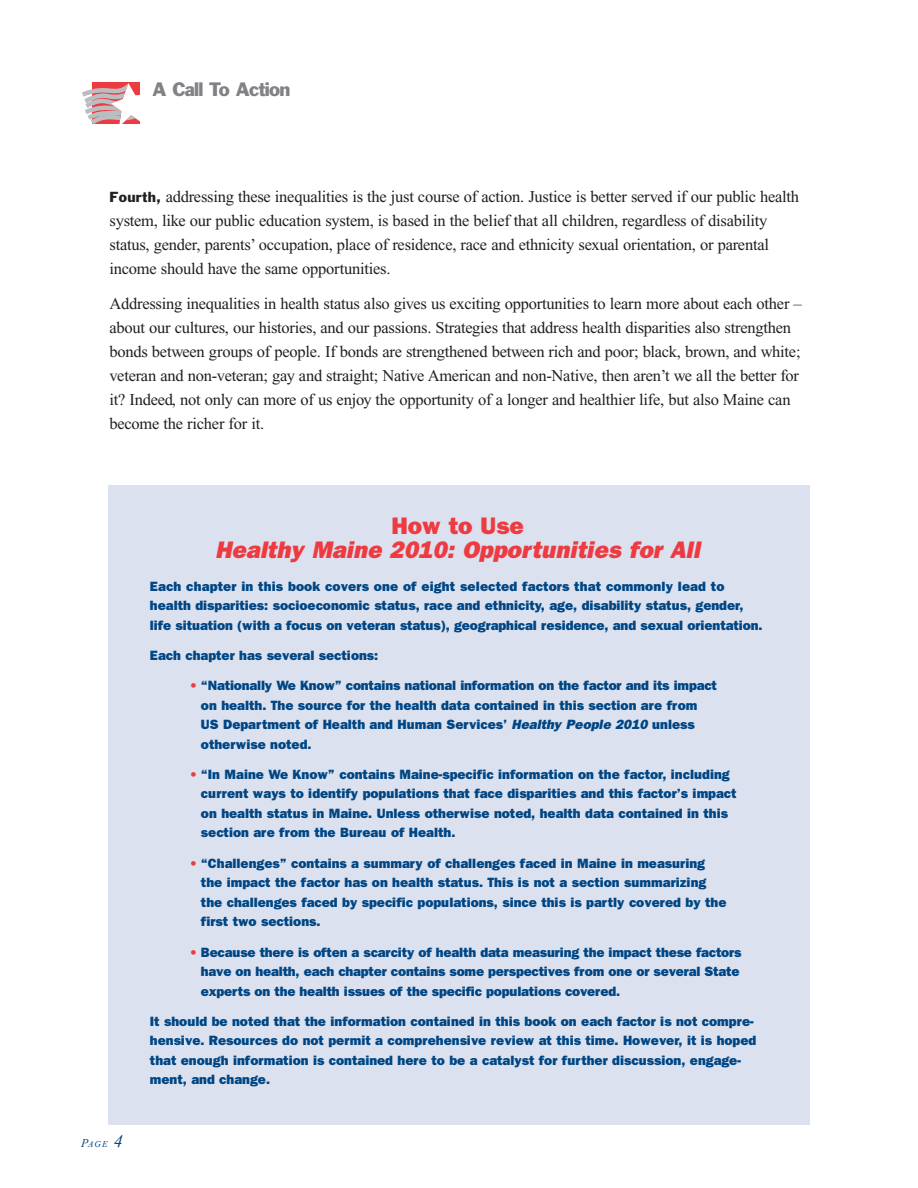
<style>
.page{position:relative;width:918px;height:1188px;background:#fff}
.page>*{position:absolute;margin:0;border:0;box-sizing:border-box;transform-origin:0 0}
.t1{font:italic 800 24px "Franklin Gothic";color:#ee3a41}
.t2{font:800 24px "Franklin Gothic";color:#ee3a41}
.t3{font:18px "Franklin Gothic";letter-spacing:-.035em;color:#808285}
.t4{font:16.5px/24px "Times New Roman";letter-spacing:-.015em;color:#231f20}
.t5{font:800 13.5px/19.5px "Franklin Gothic";color:#004684}
.t6{font:italic 9px "Times New Roman";color:#004684}
.s1{font-family:"Franklin Gothic";font-size:13.5px}
.s2{font-size:12px}
.s3{font-size:18px}
.s4{color:#ee3a41}
.s5{font-style:italic}
</style>
<div class="page">
<div style="left:93px;top:82px;width:47px;height:41px;background:#ee3a41"></div>
<svg style="left:82px;top:83px;width:58px;height:42px"></svg>
<div style="left:108px;top:485px;width:702px;height:640px;background:#dbe1ee"></div>
<h2 class="t3" style="left:153px;top:82px;width:139px">A Call To Action</h2>
<p class="t4" style="left:109px;top:186px;width:691px"><span class="s1">Fourth,</span> addressing these inequalities is the just course of action. Justice is better served if our public health system, like our public education system, is based in the belief that all children, regardless of disability status, gender, parents’ occupation, place of residence, race and ethnicity sexual orientation, or parental income should have the same opportunities.</p>
<p class="t4" style="left:109px;top:293px;width:694px">Addressing inequalities in health status also gives us exciting opportunities to learn more about each other – about our cultures, our histories, and our passions. Strategies that address health disparities also strengthen bonds between groups of people. If bonds are strengthened between rich and poor; black, brown, and white; veteran and non-veteran; gay and straight; Native American and non-Native, then aren’t we all the better for it? Indeed, not only can more of us enjoy the opportunity of a longer and healthier life, but also Maine can become the richer for it.</p>
<p class="t6" style="left:81px;top:1141px;width:43px"><span class="s2">P</span>AGE <span class="s3">4</span></p>
<h1 class="t2" style="left:391px;top:517px;width:134px">How to Use</h1>
<h1 class="t1" style="left:215px;top:541px;width:486px">Healthy Maine 2010: Opportunities for All</h1>
<p class="t5" style="left:150px;top:577px;width:614px">Each chapter in this book covers one of eight selected factors that commonly lead to health disparities: socioeconomic status, race and ethnicity, age, disability status, gender, life situation (with a focus on veteran status), geographical residence, and sexual orientation.</p>
<p class="t5" style="left:150px;top:647px;width:230px">Each chapter has several sections:</p>
<p class="t5" style="left:201px;top:677px;width:517px;text-indent:-11px"><span class="s4">•</span> “Nationally We Know” contains national information on the factor and its impact on health. The source for the health data contained in this section are from US Department of Health and Human Services’ <span class="s5">Healthy People 2010</span> unless otherwise noted.</p>
<p class="t5" style="left:201px;top:766px;width:537px;text-indent:-11px"><span class="s4">•</span> “In Maine We Know” contains Maine-specific information on the factor, including current ways to identify populations that face disparities and this factor’s impact on health status in Maine. Unless otherwise noted, health data contained in this section are from the Bureau of Health.</p>
<p class="t5" style="left:201px;top:854px;width:527px;text-indent:-11px"><span class="s4">•</span> “Challenges” contains a summary of challenges faced in Maine in measuring the impact the factor has on health status. This is not a section summarizing the challenges faced by specific populations, since this is partly covered by the first two sections.</p>
<p class="t5" style="left:201px;top:943px;width:542px;text-indent:-11px"><span class="s4">•</span> Because there is often a scarcity of health data measuring the impact these factors have on health, each chapter contains some perspectives from one or several State experts on the health issues of the specific populations covered.</p>
<p class="t5" style="left:150px;top:1013px;width:608px">It should be noted that the information contained in this book on each factor is not compre&shy;hensive. Resources do not permit a comprehensive review at this time. However, it is hoped that enough information is contained here to be a catalyst for further discussion, engage&shy;ment, and change.</p>
</div>
